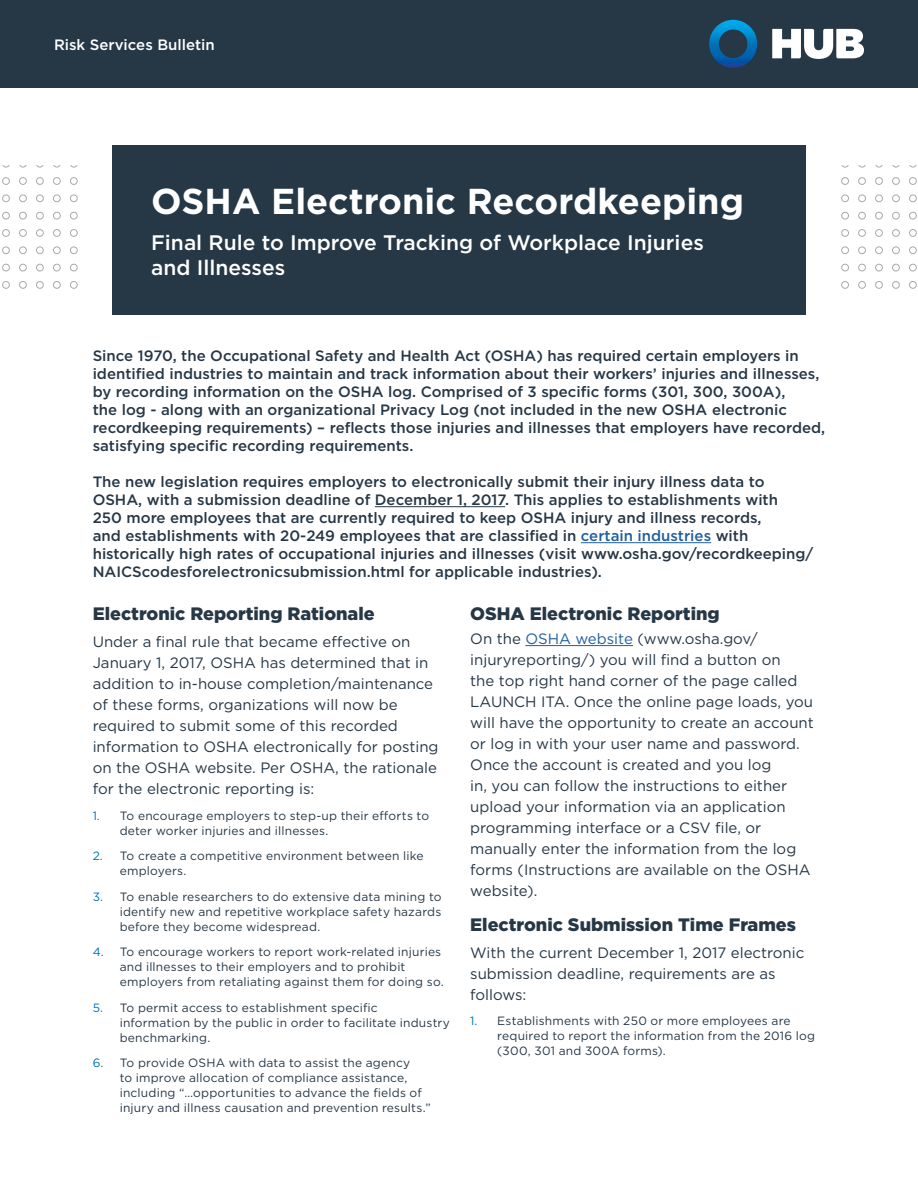
<style>
.page{position:relative;width:918px;height:1188px;background:#fff}
.page>*{position:absolute;margin:0;border:0;box-sizing:border-box;transform-origin:0 0}
.t1{font:700 36px "Gotham";color:#fff}
.t2{font:500 21px/25.2px "Gotham";color:#fff}
.t3{font:900 18px "Gotham";color:#263746}
.t4{font:500 15px/18px "Gotham";color:#263746}
.t5{font:15px/21px "Gotham";color:#263746}
.t6{font:500 15px "Gotham";color:#fff}
.t7{font:12px/15px "Gotham";letter-spacing:.015em;color:#263746}
.s1{color:#215e9e}
.s2{color:#0072bc}
</style>
<div class="page">
<div style="left:112px;top:146px;width:694px;height:169px;background:#263746"></div>
<div style="left:0;top:0;width:918px;height:88px;background:#263746"></div>
<svg style="left:772px;top:29px;width:92px;height:30px"></svg>
<svg style="left:709px;top:20px;width:48px;height:48px"></svg>
<hr style="left:525px;top:645px;width:108px;height:1px;background:#215e9e">
<hr style="left:375px;top:506px;width:130px;height:1px;background:#263746">
<hr style="left:581px;top:542px;width:130px;height:1px;background:#215e9e">
<svg style="left:841px;top:165px;width:76px;height:124px"></svg>
<svg style="left:2px;top:165px;width:75px;height:124px"></svg>
<p class="t6" style="left:54px;top:35px;width:162px">Risk Services Bulletin</p>
<h1 class="t1" style="left:151px;top:178px;width:594px">OSHA Electronic Recordkeeping</h1>
<h2 class="t2" style="left:151px;top:230px;width:554px">Final Rule to Improve Tracking of Workplace Injuries and Illnesses</h2>
<p class="t4" style="left:93px;top:347px;width:734px">Since 1970, the Occupational Safety and Health Act (OSHA) has required certain employers in identified industries to maintain and track information about their workers’ injuries and illnesses, by recording information on the OSHA log. Comprised of 3 specific forms (301, 300, 300A),<br>the log - along with an organizational Privacy Log (not included in the new OSHA electronic recordkeeping requirements) – reflects those injuries and illnesses that employers have recorded, satisfying specific recording requirements.</p>
<p class="t4" style="left:93px;top:473px;width:722px">The new legislation requires employers to electronically submit their injury illness data to OSHA, with a submission deadline of December 1, 2017. This applies to establishments with<br>250 more employees that are currently required to keep OSHA injury and illness records,<br>and establishments with 20-249 employees that are classified in <span class="s1">certain industries</span> with historically high rates of occupational injuries and illnesses (visit www.osha.gov/recordkeeping/ NAICScodesforelectronicsubmission.html for applicable industries).</p>
<p class="t3" style="left:93px;top:601px;width:283px">Electronic Reporting Rationale</p>
<p class="t5" style="left:93px;top:631px;width:347px">Under a final rule that became effective on January 1, 2017, OSHA has determined that in addition to in-house completion/maintenance of these forms, organizations will now be required to submit some of this recorded information to OSHA electronically for posting on the OSHA website. Per OSHA, the rationale for the electronic reporting is:</p>
<p class="t7" style="left:120px;top:808px;width:311px;text-indent:-27px"><span class="s2">1.</span> To encourage employers to step-up their efforts to deter worker injuries and illnesses.</p>
<p class="t7" style="left:120px;top:848px;width:305px;text-indent:-27px"><span class="s2">2.</span> To create a competitive environment between like employers.</p>
<p class="t7" style="left:120px;top:889px;width:323px;text-align:justify;text-indent:-27px"><span class="s2">3.</span> To enable researchers to do extensive data mining to identify new and repetitive workplace safety hazards before they become widespread.</p>
<p class="t7" style="left:120px;top:944px;width:326px;text-indent:-27px"><span class="s2">4.</span> To encourage workers to report work-related injuries and illnesses to their employers and to prohibit employers from retaliating against them for doing so.</p>
<p class="t7" style="left:120px;top:1000px;width:332px;text-indent:-27px"><span class="s2">5.</span> To permit access to establishment specific information by the public in order to facilitate industry benchmarking.</p>
<p class="t7" style="left:120px;top:1055px;width:313px;text-indent:-27px"><span class="s2">6.</span> To provide OSHA with data to assist the agency<br>to improve allocation of compliance assistance, including “…opportunities to advance the fields of injury and illness causation and prevention results.”</p>
<p class="t3" style="left:470px;top:601px;width:251px">OSHA Electronic Reporting</p>
<p class="t5" style="left:470px;top:628px;width:345px">On the <span class="s1">OSHA website</span> (www.osha.gov/ injuryreporting/) you will find a button on<br>the top right hand corner of the page called LAUNCH ITA. Once the online page loads, you will have the opportunity to create an account or log in with your user name and password.<br>Once the account is created and you log<br>in, you can follow the instructions to either upload your information via an application programming interface or a CSV file, or manually enter the information from the log forms (Instructions are available on the OSHA website).</p>
<p class="t3" style="left:470px;top:912px;width:327px">Electronic Submission Time Frames</p>
<p class="t5" style="left:470px;top:941px;width:336px">With the current December 1, 2017 electronic submission deadline, requirements are as follows:</p>
<p class="t7" style="left:497px;top:1013px;width:319px;text-indent:-27px"><span class="s2">1.</span> Establishments with 250 or more employees are required to report the information from the 2016 log (300, 301 and 300A forms).</p>
</div>
